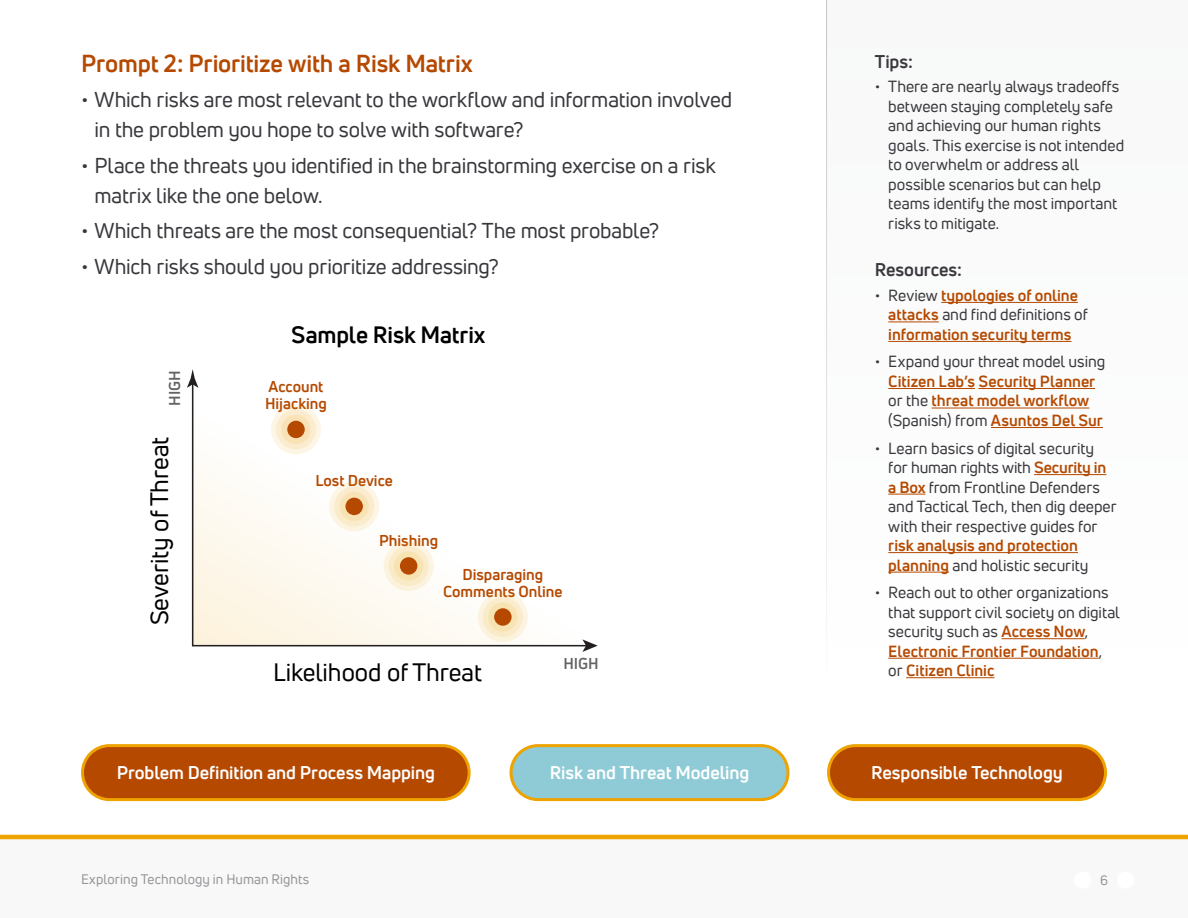
<style>
.page{position:relative;width:1188px;height:918px;background:#fff}
.page>*{position:absolute;margin:0;border:0;box-sizing:border-box;transform-origin:0 0}
.t1{font:24.6px "Uni Neue";color:#000}
.H2_-_Prompt_header{font:700 24px "Uni Neue";letter-spacing:-.005em;color:#b54900}
.t2{font:700 23.1px "Uni Neue";letter-spacing:-.005em;color:#000}
.Bullets_points_-_pro{font:21px/30px "Uni Neue";letter-spacing:-.005em;color:#39373c}
.t3{font:700 18px "Uni Neue";letter-spacing:-.005em;color:#fff}
.t4{font:700 18px "Uni Neue";letter-spacing:-.005em;color:#39373c}
.Sidebar_tips{font:15.75px/19.5px "Uni Neue";color:#39373c}
.Sidebar_tips-2{font:700 15.75px/19.5px "Uni Neue";color:#b54900}
.t5{font:700 15.3px/17px "Uni Neue";color:#b54900}
.t6{font:700 15.3px "Uni Neue";color:#636466}
.t7{font:13.5px "Uni Neue";letter-spacing:.005em;color:#939598}
.s1{font-weight:400;color:#39373c}
.s2{font-weight:700;color:#b54900}
</style>
<div class="page">
<div style="left:826px;top:0;width:362px;height:686px;background:#fbfbfb"></div>
<hr style="left:826px;top:0;width:1px;height:686px;background:#fff">
<div style="left:0;top:838px;width:1188px;height:80px;background:#f8f8f8"></div>
<hr style="left:0;top:835px;width:1188px;height:4px;background:#efa300">
<hr style="left:941px;top:302px;width:137px;height:1px;background:#b54900">
<hr style="left:888px;top:322px;width:51px;height:1px;background:#b54900">
<hr style="left:888px;top:341px;width:184px;height:1px;background:#b54900">
<hr style="left:888px;top:388px;width:87px;height:1px;background:#b54900">
<hr style="left:978px;top:388px;width:117px;height:1px;background:#b54900">
<hr style="left:932px;top:408px;width:157px;height:1px;background:#b54900">
<hr style="left:991px;top:427px;width:112px;height:1px;background:#b54900">
<hr style="left:1034px;top:474px;width:72px;height:1px;background:#b54900">
<hr style="left:888px;top:494px;width:37px;height:1px;background:#b54900">
<hr style="left:888px;top:552px;width:190px;height:1px;background:#b54900">
<hr style="left:888px;top:572px;width:61px;height:1px;background:#b54900">
<hr style="left:1002px;top:638px;width:83px;height:1px;background:#b54900">
<hr style="left:888px;top:658px;width:211px;height:1px;background:#b54900">
<hr style="left:906px;top:677px;width:89px;height:1px;background:#b54900">
<div style="left:82px;top:746px;width:387px;height:54px;background:#b54900;border-radius:27px"></div>
<div style="left:81px;top:744px;width:390px;height:57px;border:3px solid #efa300;border-radius:27px"></div>
<div style="left:511px;top:746px;width:277px;height:54px;background:#8fcbd6;border-radius:27px"></div>
<div style="left:510px;top:744px;width:279px;height:57px;border:3px solid #efa300;border-radius:27px"></div>
<div style="left:829px;top:746px;width:276px;height:54px;background:#b54900;border-radius:27px"></div>
<div style="left:827px;top:744px;width:280px;height:57px;border:3px solid #efa300;border-radius:27px"></div>
<svg style="left:191px;top:387px;width:391px;height:260px"></svg>
<svg style="left:187px;top:369px;width:11px;height:19px"></svg>
<svg style="left:582px;top:639px;width:16px;height:13px"></svg>
<div style="left:1074px;top:871px;width:17px;height:18px;background:#fff;border-radius:50%"></div>
<div style="left:1117px;top:871px;width:17px;height:18px;background:#fff;border-radius:50%"></div>
<p class="H2_-_Prompt_header" style="left:81px;top:48px;width:393px">Prompt 2: Prioritize with a Risk Matrix</p>
<p class="Bullets_points_-_pro" style="left:94px;top:85px;width:639px;text-indent:-14px">• Which risks are most relevant to the workflow and information involved in the problem you hope to solve with software?</p>
<p class="Bullets_points_-_pro" style="left:94px;top:150px;width:623px;text-indent:-14px">• Place the threats you identified in the brainstorming exercise on a risk matrix like the one below.</p>
<p class="Bullets_points_-_pro" style="left:81px;top:215px;width:580px">• Which threats are the most consequential? The most probable?</p>
<p class="Bullets_points_-_pro" style="left:81px;top:251px;width:419px">• Which risks should you prioritize addressing?</p>
<p class="t6" style="left:165px;top:406px;width:37px;rotate:-90deg">HIGH</p>
<h1 class="t1" style="left:144px;top:625px;width:190px;rotate:-90deg">Severity of Threat</h1>
<h3 class="t2" style="left:291px;top:321px;width:196px">Sample Risk Matrix</h3>
<p class="t5" style="left:265px;top:378px;width:63px">Account<br>Hijacking</p>
<p class="t5" style="left:316px;top:472px;width:79px">Lost Device</p>
<p class="t5" style="left:379px;top:531px;width:60px">Phishing</p>
<p class="t5" style="left:443px;top:565px;width:121px;text-align:center">Disparaging<br>Comments Online</p>
<h1 class="t1" style="left:273px;top:657px;width:210px">Likelihood of Threat</h1>
<p class="t6" style="left:563px;top:654px;width:37px">HIGH</p>
<h3 class="t4" style="left:875px;top:50px;width:40px">Tips:</h3>
<p class="Sidebar_tips" style="left:888px;top:77px;width:237px;text-indent:-14px">• There are nearly always tradeoffs between staying completely safe and achieving our human rights goals. This exercise is not intended to overwhelm or address all possible scenarios but can help teams identify the most important risks to mitigate.</p>
<h3 class="t4" style="left:875px;top:258px;width:89px">Resources:</h3>
<p class="Sidebar_tips-2" style="left:888px;top:285px;width:201px;text-indent:-14px"><span class="s1">• Review</span> typologies of online attacks <span class="s1">and find definitions of </span>information security terms</p>
<p class="Sidebar_tips-2" style="left:888px;top:352px;width:219px;text-indent:-14px"><span class="s1">• Expand your threat model using<br></span>Citizen Lab’s Security Planner <span class="s1">or the</span> threat model workflow <span class="s1">(Spanish) from</span> Asuntos Del Sur</p>
<p class="Sidebar_tips" style="left:888px;top:438px;width:230px;text-indent:-14px">• Learn basics of digital security for human rights with <span class="s2">Security in a Box</span> from Frontline Defenders and Tactical Tech, then dig deeper with their respective guides for <span class="s2">risk analysis and protection planning</span> and holistic security</p>
<p class="Sidebar_tips" style="left:888px;top:583px;width:233px;text-indent:-14px">• Reach out to other organizations that support civil society on digital security such as <span class="s2">Access Now</span>,<br><span class="s2">Electronic Frontier Foundation</span>, or <span class="s2">Citizen Clinic</span></p>
<p class="t3" style="left:117px;top:762px;width:320px">Problem Definition and Process Mapping</p>
<p class="t3" style="left:550px;top:762px;width:201px">Risk and Threat Modeling</p>
<p class="t3" style="left:871px;top:762px;width:193px">Responsible Technology</p>
<p class="t7" style="left:81px;top:870px;width:230px">Exploring Technology in Human Rights</p>
<p class="t7" style="left:1100px;top:871px;width:9px">6</p>
</div>
